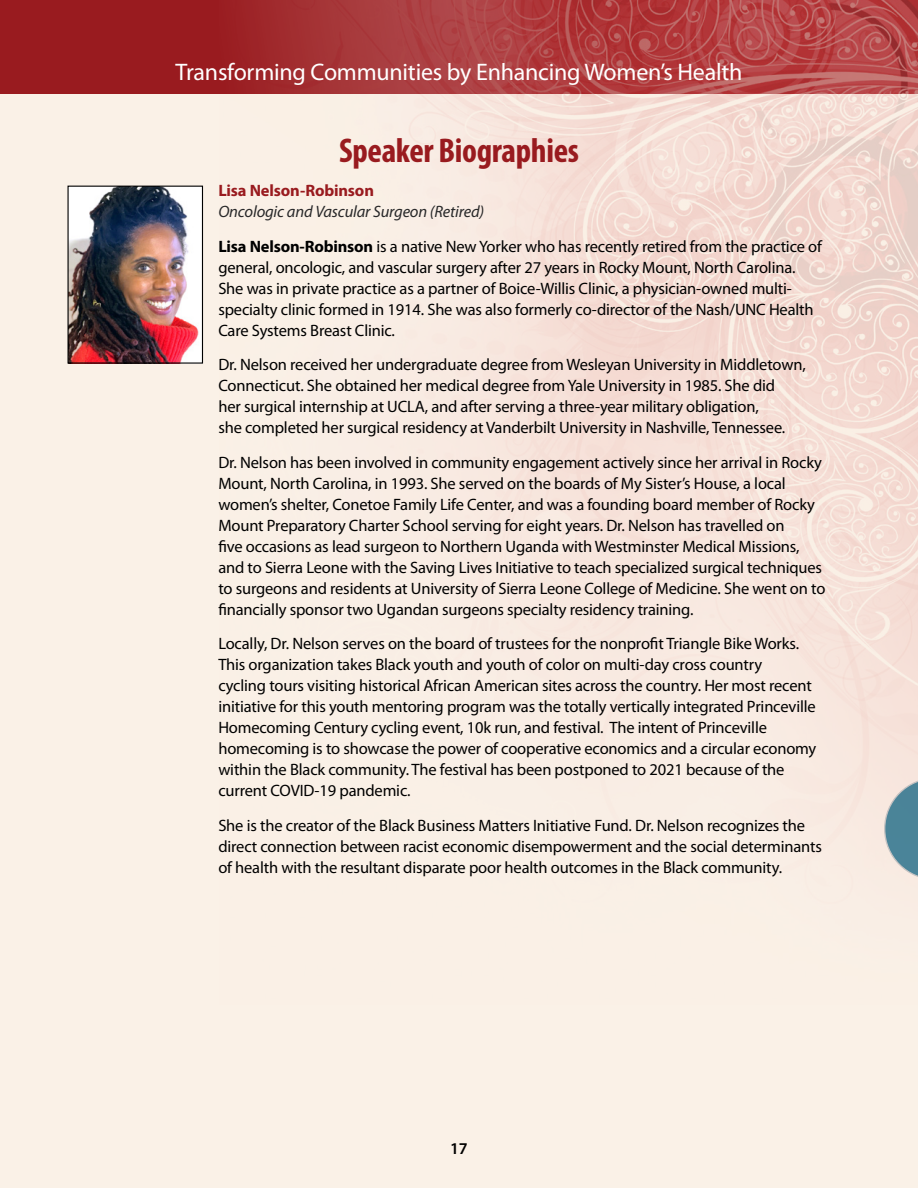
<style>
.page{position:relative;width:918px;height:1188px;background:#faf1e7}
.page>*{position:absolute;margin:0;border:0;box-sizing:border-box;transform-origin:0 0}
.t1{font:700 condensed 34.5px "Myriad Pro";letter-spacing:-.01em;color:#991b1f}
.t2{font:24px "Myriad Pro";letter-spacing:-.01em;color:#fff}
.Text1{font:16.5px/21px "Myriad Pro";letter-spacing:-.01em;color:#000}
.Text1-2{font:italic 16.5px "Myriad Pro";letter-spacing:-.01em;color:#282829}
.t3{font:700 16.5px "Myriad Pro";letter-spacing:-.01em;color:#991b1f}
.t4{font:600 16.5px "Myriad Pro";color:#000}
.s1{font-weight:700}
</style>
<div class="page">
<img style="left:409px;top:94px;width:509px;height:731px">
<div style="left:0;top:0;width:918px;height:94px;background:#991b1f"></div>
<img style="left:255px;top:0;width:663px;height:94px">
<svg style="left:884px;top:778px;width:34px;height:99px"></svg>
<img style="left:70px;top:188px;width:131px;height:174px">
<div style="left:68px;top:186px;width:135px;height:178px;border:1px solid #000"></div>
<h2 class="t2" style="left:176px;top:57px;width:568px">Transforming Communities by Enhancing Women’s Health</h2>
<h1 class="t1" style="left:339px;top:129px;width:241px">Speaker Biographies</h1>
<h3 class="t3" style="left:218px;top:180px;width:157px">Lisa Nelson-Robinson</h3>
<p class="Text1-2" style="left:218px;top:202px;width:267px">Oncologic and Vascular Surgeon (Retired)</p>
<p class="Text1" style="left:218px;top:236px;width:605px"><span class="s1">Lisa Nelson-Robinson</span> is a native New Yorker who has recently retired from the practice of general, oncologic, and vascular surgery after 27 years in Rocky Mount, North Carolina.<br>She was in private practice as a partner of Boice-Willis Clinic, a physician-owned multi&shy;specialty clinic formed in 1914. She was also formerly co-director of the Nash/UNC Health Care Systems Breast Clinic.</p>
<p class="Text1" style="left:218px;top:354px;width:589px">Dr. Nelson received her undergraduate degree from Wesleyan University in Middletown, Connecticut. She obtained her medical degree from Yale University in 1985. She did<br>her surgical internship at UCLA, and after serving a three-year military obligation,<br>she completed her surgical residency at Vanderbilt University in Nashville, Tennessee.</p>
<p class="Text1" style="left:218px;top:452px;width:609px">Dr. Nelson has been involved in community engagement actively since her arrival in Rocky Mount, North Carolina, in 1993. She served on the boards of My Sister’s House, a local women’s shelter, Conetoe Family Life Center, and was a founding board member of Rocky Mount Preparatory Charter School serving for eight years. Dr. Nelson has travelled on<br>five occasions as lead surgeon to Northern Uganda with Westminster Medical Missions, and to Sierra Leone with the Saving Lives Initiative to teach specialized surgical techniques to surgeons and residents at University of Sierra Leone College of Medicine. She went on to financially sponsor two Ugandan surgeons specialty residency training.</p>
<p class="Text1" style="left:218px;top:633px;width:600px">Locally, Dr. Nelson serves on the board of trustees for the nonprofit Triangle Bike Works.<br>This organization takes Black youth and youth of color on multi-day cross country<br>cycling tours visiting historical African American sites across the country. Her most recent initiative for this youth mentoring program was the totally vertically integrated Princeville Homecoming Century cycling event, 10k run, and festival. The intent of Princeville homecoming is to showcase the power of cooperative economics and a circular economy within the Black community. The festival has been postponed to 2021 because of the current COVID-19 pandemic.</p>
<p class="Text1" style="left:218px;top:815px;width:605px">She is the creator of the Black Business Matters Initiative Fund. Dr. Nelson recognizes the direct connection between racist economic disempowerment and the social determinants of health with the resultant disparate poor health outcomes in the Black community.</p>
<p class="t4" style="left:450px;top:1138px;width:19px">17</p>
</div>
